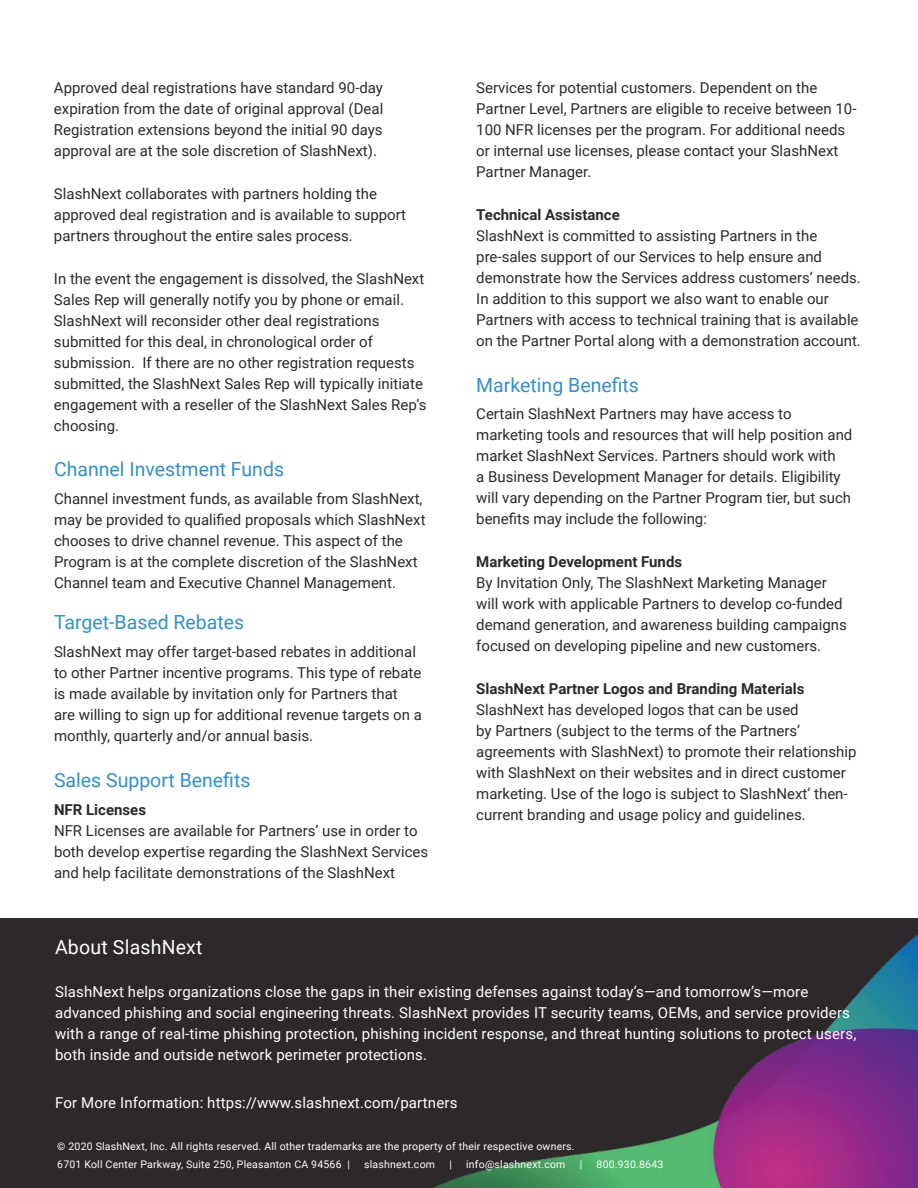
<style>
.page{position:relative;width:918px;height:1188px;background:#fff}
.page>*{position:absolute;margin:0;border:0;box-sizing:border-box;transform-origin:0 0}
.t1{font:19.5px "Roboto";color:#3191ca}
.t2{font:19.5px "Roboto";letter-spacing:.01em;color:#fff}
.t3{font:15px/21px "Roboto";color:#2d292a}
.t4{font:15px/21px "Roboto";letter-spacing:.01em;color:#fff}
.t5{font:700 15px "Roboto";color:#2d292a}
.t6{font:10.5px/18px "Roboto";letter-spacing:.02em;color:#fff}
</style>
<div class="page">
<svg style="left:0;top:918px;width:918px;height:270px;background:#392f39"></svg>
<p class="t3" style="left:54px;top:77px;width:331px;text-align:justify">Approved deal registrations have standard 90-day expiration from the date of original approval (Deal Registration extensions beyond the initial 90 days approval are at the sole discretion of SlashNext).</p>
<p class="t3" style="left:54px;top:183px;width:354px">SlashNext collaborates with partners holding the approved deal registration and is available to support partners throughout the entire sales process.</p>
<p class="t3" style="left:54px;top:267px;width:374px">In the event the engagement is dissolved, the SlashNext Sales Rep will generally notify you by phone or email.<br>SlashNext will reconsider other deal registrations submitted for this deal, in chronological order of submission. If there are no other registration requests submitted, the SlashNext Sales Rep will typically initiate engagement with a reseller of the SlashNext Sales Rep’s choosing.</p>
<h1 class="t1" style="left:54px;top:456px;width:232px">Channel Investment Funds</h1>
<p class="t3" style="left:54px;top:488px;width:373px">Channel investment funds, as available from SlashNext, may be provided to qualified proposals which SlashNext chooses to drive channel revenue. This aspect of the Program is at the complete discretion of the SlashNext Channel team and Executive Channel Management.</p>
<h1 class="t1" style="left:54px;top:609px;width:192px">Target‐Based Rebates</h1>
<p class="t3" style="left:54px;top:641px;width:369px">SlashNext may offer target‐based rebates in additional to other Partner incentive programs. This type of rebate is made available by invitation only for Partners that are willing to sign up for additional revenue targets on a monthly, quarterly and/or annual basis.</p>
<h1 class="t1" style="left:54px;top:766px;width:198px">Sales Support Benefits</h1>
<p class="t5" style="left:54px;top:799px;width:94px">NFR Licenses</p>
<p class="t3" style="left:54px;top:819px;width:376px">NFR Licenses are available for Partners’ use in order to both develop expertise regarding the SlashNext Services and help facilitate demonstrations of the SlashNext</p>
<p class="t3" style="left:476px;top:77px;width:382px">Services for potential customers. Dependent on the Partner Level, Partners are eligible to receive between 10- 100 NFR licenses per the program. For additional needs or internal use licenses, please contact your SlashNext Partner Manager.</p>
<p class="t5" style="left:476px;top:204px;width:145px">Technical Assistance</p>
<p class="t3" style="left:476px;top:225px;width:386px">SlashNext is committed to assisting Partners in the pre‐sales support of our Services to help ensure and demonstrate how the Services address customers’ needs.<br>In addition to this support we also want to enable our Partners with access to technical training that is available on the Partner Portal along with a demonstration account.</p>
<h1 class="t1" style="left:476px;top:371px;width:164px">Marketing Benefits</h1>
<p class="t3" style="left:476px;top:403px;width:378px">Certain SlashNext Partners may have access to marketing tools and resources that will help position and market SlashNext Services. Partners should work with<br>a Business Development Manager for details. Eligibility will vary depending on the Partner Program tier, but such benefits may include the following:</p>
<p class="t5" style="left:476px;top:551px;width:207px">Marketing Development Funds</p>
<p class="t3" style="left:476px;top:572px;width:372px">By Invitation Only, The SlashNext Marketing Manager will work with applicable Partners to develop co‐funded demand generation, and awareness building campaigns focused on developing pipeline and new customers.</p>
<p class="t5" style="left:476px;top:678px;width:330px">SlashNext Partner Logos and Branding Materials</p>
<p class="t3" style="left:476px;top:698px;width:382px">SlashNext has developed logos that can be used<br>by Partners (subject to the terms of the Partners’ agreements with SlashNext) to promote their relationship with SlashNext on their websites and in direct customer marketing. Use of the logo is subject to SlashNext’ then‐ current branding and usage policy and guidelines.</p>
<h1 class="t2" style="left:55px;top:934px;width:149px">About SlashNext</h1>
<p class="t4" style="left:55px;top:980px;width:803px">SlashNext helps organizations close the gaps in their existing defenses against today’s—and tomorrow’s—more advanced phishing and social engineering threats. SlashNext provides IT security teams, OEMs, and service providers with a range of real-time phishing protection, phishing incident response, and threat hunting solutions to protect users, both inside and outside network perimeter protections.</p>
<p class="t4" style="left:55px;top:1092px;width:404px">For More Information: https://www.slashnext.com/partners</p>
<p class="t6" style="left:57px;top:1137px;width:519px">© 2020 SlashNext, Inc. All rights reserved. All other trademarks are the property of their respective owners.<br>6701 Koll Center Parkway, Suite 250, Pleasanton CA 94566 |</p>
<p class="t6" style="left:364px;top:1155px;width:72px">slashnext.com</p>
<p class="t6" style="left:449px;top:1155px;width:4px">|</p>
<p class="t6" style="left:466px;top:1155px;width:101px">info@slashnext.com</p>
<p class="t6" style="left:580px;top:1155px;width:4px">|</p>
<p class="t6" style="left:597px;top:1155px;width:68px">800.930.8643</p>
</div>
